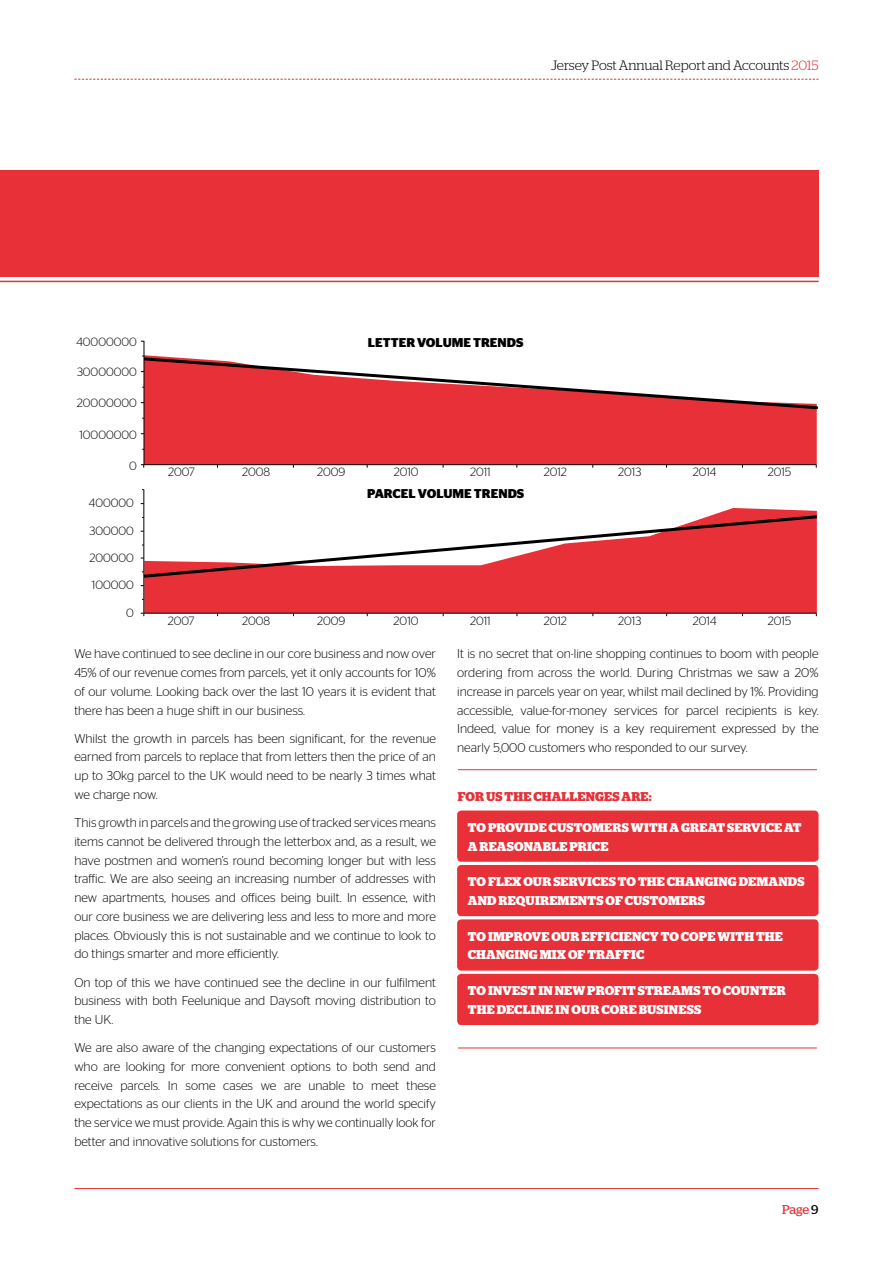
<style>
.page{position:relative;width:893px;height:1263px;background:#fff}
.page>*{position:absolute;margin:0;border:0;box-sizing:border-box;transform-origin:0 0}
.t1{font:300 13.5px "Stag";letter-spacing:-.005em;color:#000}
.t2{font:300 12.75px/18.8px "Stag Sans";color:#000;text-align:justify}
.t3{font:700 12.75px/18.8px "Stag";letter-spacing:.02em;color:#fff}
.t4{font:700 12.75px "Stag Sans";color:#000}
.t5{font:700 12.75px "Stag";letter-spacing:.02em;color:#e73037}
.t6{font:12.75px "Stag";color:#e73037}
.t7{font:300 12px "Stag Sans";color:#000}
.s1{color:#e73037}
.s2{color:#000}
</style>
<div class="page">
<div style="left:0;top:170px;width:819px;height:106px;background:#e73037"></div>
<svg style="left:74px;top:79px;width:745px;height:1px"></svg>
<hr style="left:74px;top:1188px;width:745px;height:1px;background:#e73037">
<hr style="left:0;top:281px;width:819px;height:1px;background:#e73037">
<div style="left:457px;top:810px;width:362px;height:52px;background:#e73037;border-radius:4px"></div>
<div style="left:457px;top:865px;width:362px;height:51px;background:#e73037;border-radius:4px"></div>
<div style="left:457px;top:919px;width:362px;height:52px;background:#e73037;border-radius:4px"></div>
<div style="left:457px;top:974px;width:362px;height:51px;background:#e73037;border-radius:4px"></div>
<hr style="left:458px;top:769px;width:359px;height:1px;background:#e73037">
<hr style="left:458px;top:1047px;width:359px;height:1px;background:#e73037">
<div style="left:145px;top:355px;width:672px;height:110px;background:#e73037"></div>
<hr style="left:144px;top:341px;width:1px;height:124px;background:#000">
<svg style="left:141px;top:356px;width:676px;height:55px"></svg>
<hr style="left:144px;top:464px;width:672px;height:1px;background:#000">
<svg style="left:144px;top:508px;width:673px;height:105px;background:#e7474d"></svg>
<hr style="left:143px;top:489px;width:1px;height:124px;background:#000">
<hr style="left:144px;top:613px;width:672px;height:1px;background:#000">
<svg style="left:141px;top:513px;width:676px;height:66px"></svg>
<p class="t1" style="left:551px;top:58px;width:269px">Jersey Post Annual Report and Accounts <span class="s1">2015</span></p>
<p class="t7" style="left:76px;top:335px;width:62px">40000000</p>
<p class="t7" style="left:77px;top:365px;width:61px">30000000</p>
<p class="t7" style="left:77px;top:396px;width:61px">20000000</p>
<p class="t7" style="left:79px;top:428px;width:59px">10000000</p>
<p class="t7" style="left:129px;top:459px;width:9px">0</p>
<p class="t7" style="left:89px;top:497px;width:46px">400000</p>
<p class="t7" style="left:89px;top:524px;width:46px">300000</p>
<p class="t7" style="left:89px;top:551px;width:46px">200000</p>
<p class="t7" style="left:92px;top:579px;width:43px">100000</p>
<p class="t7" style="left:126px;top:606px;width:9px">0</p>
<p class="t4" style="left:368px;top:336px;width:157px">LETTER VOLUME TRENDS</p>
<p class="t7" style="left:168px;top:465px;width:28px">2007</p>
<p class="t7" style="left:242px;top:465px;width:30px">2008</p>
<p class="t7" style="left:317px;top:465px;width:30px">2009</p>
<p class="t7" style="left:394px;top:465px;width:26px">2010</p>
<p class="t7" style="left:470px;top:465px;width:22px">2011</p>
<p class="t7" style="left:544px;top:465px;width:25px">2012</p>
<p class="t7" style="left:618px;top:465px;width:25px">2013</p>
<p class="t7" style="left:693px;top:465px;width:25px">2014</p>
<p class="t7" style="left:768px;top:465px;width:25px">2015</p>
<p class="t4" style="left:367px;top:486px;width:159px">PARCEL VOLUME TRENDS</p>
<p class="t7" style="left:168px;top:614px;width:28px">2007</p>
<p class="t7" style="left:242px;top:614px;width:30px">2008</p>
<p class="t7" style="left:317px;top:614px;width:30px">2009</p>
<p class="t7" style="left:394px;top:614px;width:26px">2010</p>
<p class="t7" style="left:470px;top:614px;width:22px">2011</p>
<p class="t7" style="left:544px;top:614px;width:25px">2012</p>
<p class="t7" style="left:618px;top:614px;width:25px">2013</p>
<p class="t7" style="left:693px;top:614px;width:25px">2014</p>
<p class="t7" style="left:768px;top:614px;width:25px">2015</p>
<p class="t2" style="left:74px;top:644px;width:363px">We have continued to see decline in our core business and now over 45% of our revenue comes from parcels, yet it only accounts for 10% of our volume. Looking back over the last 10 years it is evident that there has been a huge shift in our business.</p>
<p class="t2" style="left:74px;top:729px;width:363px">Whilst the growth in parcels has been significant, for the revenue earned from parcels to replace that from letters then the price of an up to 30kg parcel to the UK would need to be nearly 3 times what we charge now.</p>
<p class="t2" style="left:74px;top:813px;width:363px">This growth in parcels and the growing use of tracked services means items cannot be delivered through the letterbox and, as a result, we have postmen and women’s round becoming longer but with less traffic. We are also seeing an increasing number of addresses with new apartments, houses and offices being built. In essence, with our core business we are delivering less and less to more and more places. Obviously this is not sustainable and we continue to look to do things smarter and more efficiently.</p>
<p class="t2" style="left:74px;top:972px;width:363px">On top of this we have continued see the decline in our fulfilment business with both Feelunique and Daysoft moving distribution to the UK.</p>
<p class="t2" style="left:74px;top:1038px;width:363px">We are also aware of the changing expectations of our customers who are looking for more convenient options to both send and receive parcels. In some cases we are unable to meet these expectations as our clients in the UK and around the world specify the service we must provide. Again this is why we continually look for better and innovative solutions for customers.</p>
<p class="t2" style="left:457px;top:644px;width:363px">It is no secret that on-line shopping continues to boom with people ordering from across the world. During Christmas we saw a 20% increase in parcels year on year, whilst mail declined by 1%. Providing accessible, value-for-money services for parcel recipients is key.<br>Indeed, value for money is a key requirement expressed by the nearly 5,000 customers who responded to our survey.</p>
<p class="t5" style="left:458px;top:789px;width:195px">FOR US THE CHALLENGES ARE:</p>
<p class="t3" style="left:468px;top:818px;width:335px">TO PROVIDE CUSTOMERS WITH A GREAT SERVICE AT<br>A REASONABLE PRICE</p>
<p class="t3" style="left:468px;top:872px;width:338px">TO FLEX OUR SERVICES TO THE CHANGING DEMANDS<br>AND REQUIREMENTS OF CUSTOMERS</p>
<p class="t3" style="left:468px;top:927px;width:317px">TO IMPROVE OUR EFFICIENCY TO COPE WITH THE<br>CHANGING MIX OF TRAFFIC</p>
<p class="t3" style="left:468px;top:981px;width:319px">TO INVEST IN NEW PROFIT STREAMS TO COUNTER<br>THE DECLINE IN OUR CORE BUSINESS</p>
<p class="t6" style="left:782px;top:1202px;width:38px">Page <span class="s2">9</span></p>
</div>
